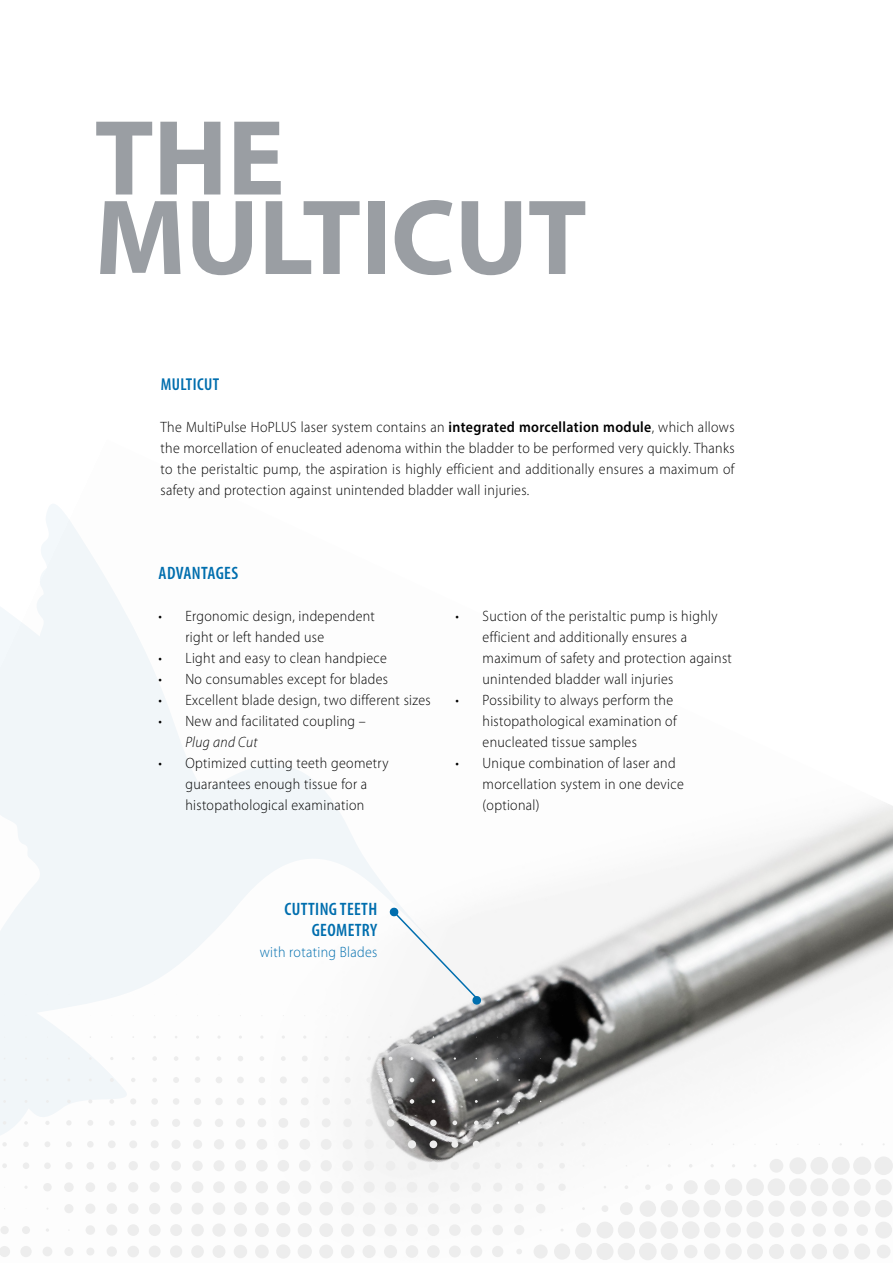
<style>
.page{position:relative;width:893px;height:1263px;background:#fff}
.page>*{position:absolute;margin:0;border:0;box-sizing:border-box;transform-origin:0 0}
.t1{font:700 108px/79.5px "Myriad Pro";letter-spacing:-.005em;color:#9a9ea3}
.t2{font:600 condensed 18px/21px "Myriad Pro";letter-spacing:.02em;color:#006eae;text-align:right}
.t3{font:600 condensed 17.25px "Myriad Pro";letter-spacing:.02em;color:#006eae}
.t4{font:300 15px/21px "Myriad Pro";letter-spacing:.025em;color:#000;scale:.93 1}
.t5{font:300 15px "Myriad Pro";letter-spacing:.025em;color:#006eae;scale:.93 1}
.t6{font:italic 300 15px "Myriad Pro";letter-spacing:.025em;color:#000;scale:.93 1}
.s1{font-weight:600}
</style>
<div class="page">
<img style="left:482px;top:803px;width:411px;height:191px">
<svg style="left:0;top:504px;width:401px;height:490px"></svg>
<svg style="left:0;top:994px;width:893px;height:266px"></svg>
<div style="left:389px;top:907px;width:93px;height:98px;background:#f6f6f6"></div>
<h1 class="t1" style="left:95px;top:115px;width:494px">THE<br>MULTICUT</h1>
<p class="t3" style="left:161px;top:375px;width:60px">MULTICUT</p>
<p class="t4" style="left:161px;top:417px;width:619px;text-align:justify">The MultiPulse HoPLUS laser system contains an <span class="s1">integrated morcellation module</span>, which allows the morcellation of enucleated adenoma within the bladder to be performed very quickly. Thanks to the peristaltic pump, the aspiration is highly efficient and additionally ensures a maximum of safety and protection against unintended bladder wall injuries.</p>
<p class="t2" style="left:159px;top:563px;width:81px">ADVANTAGES</p>
<p class="t4" style="left:185px;top:606px;width:205px;text-indent:-27px">• Ergonomic design, independent right or left handed use</p>
<p class="t4" style="left:158px;top:648px;width:247px">• Light and easy to clean handpiece</p>
<p class="t4" style="left:158px;top:669px;width:248px">• No consumables except for blades</p>
<p class="t4" style="left:158px;top:690px;width:294px">• Excellent blade design, two different sizes</p>
<p class="t4" style="left:158px;top:711px;width:225px">• New and facilitated coupling –</p>
<p class="t6" style="left:185px;top:734px;width:79px">Plug and Cut</p>
<p class="t4" style="left:158px;top:753px;width:249px;text-align:center">• Optimized cutting teeth geometry guarantees enough tissue for a histopathological examination</p>
<p class="t4" style="left:483px;top:606px;width:270px;text-indent:-27px">• Suction of the peristaltic pump is highly efficient and additionally ensures a maximum of safety and protection against unintended bladder wall injuries</p>
<p class="t4" style="left:483px;top:690px;width:210px;text-indent:-27px">• Possibility to always perform the histopathological examination of enucleated tissue samples</p>
<p class="t4" style="left:483px;top:753px;width:218px;text-indent:-27px">• Unique combination of laser and morcellation system in one device (optional)</p>
<p class="t2" style="left:284px;top:899px;width:94px">CUTTING TEETH<br>GEOMETRY</p>
<p class="t5" style="left:260px;top:944px;width:128px">with rotating Blades</p>
</div>
